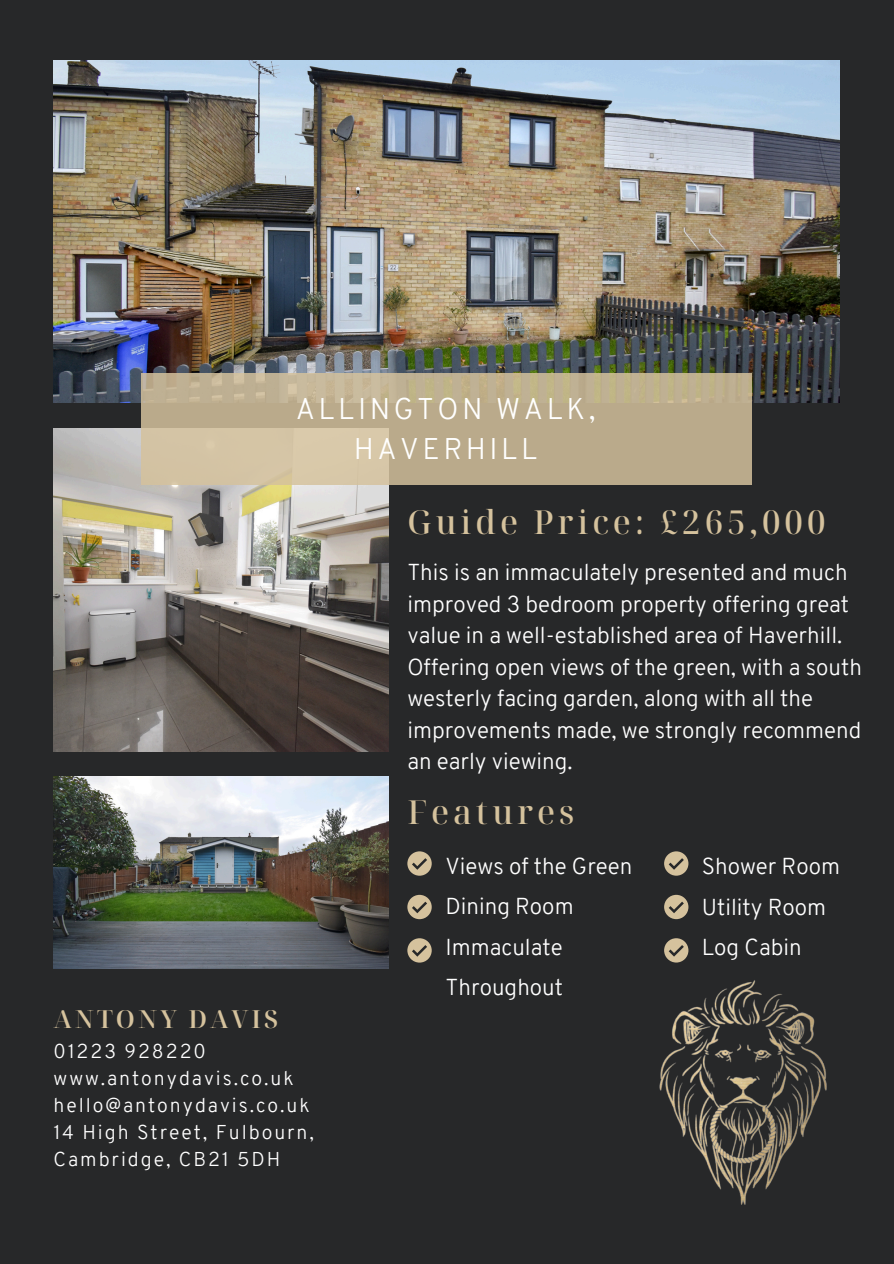
<style>
.page{position:relative;width:894px;height:1264px;background:#fff}
.page>*{position:absolute;margin:0;border:0;box-sizing:border-box;transform-origin:0 0}
.t1{font:500 33px "Noto Serif Display";letter-spacing:.12em;color:#d5c29d}
.t2{font:300 29.1px/40px "Overpass";letter-spacing:.12em;color:#fff;text-align:center}
.t3{font:600 24.75px "Noto Serif Display";letter-spacing:.12em;color:#d5c29d}
.t4{font:300 22.5px/31.5px "Overpass";color:#fff}
.t5{font:300 19.5px/27px "Overpass";letter-spacing:.1em;color:#fff}
</style>
<div class="page">
<div style="left:0;top:0;width:893px;height:1263px;background:#272829"></div>
<img style="left:54px;top:60px;width:785px;height:342px">
<img style="left:54px;top:429px;width:334px;height:323px">
<img style="left:54px;top:777px;width:334px;height:191px">
<svg style="left:407px;top:851px;width:24px;height:24px"></svg>
<svg style="left:664px;top:851px;width:24px;height:24px"></svg>
<svg style="left:407px;top:894px;width:24px;height:25px"></svg>
<svg style="left:664px;top:894px;width:24px;height:25px"></svg>
<svg style="left:407px;top:938px;width:24px;height:24px"></svg>
<svg style="left:664px;top:938px;width:24px;height:20px"></svg>
<img style="left:659px;top:958px;width:168px;height:247px">
<svg style="left:141px;top:373px;width:611px;height:111px;background:#c1b192"></svg>
<h1 class="t2" style="left:295px;top:391px;width:301px">ALLINGTON WALK,<br>HAVERHILL</h1>
<p class="t1" style="left:407px;top:499px;width:419px">Guide Price: £265,000</p>
<p class="t4" style="left:407px;top:558px;width:456px">This is an immaculately presented and much improved 3 bedroom property offering great value in a well-established area of Haverhill.<br>Offering open views of the green, with a south westerly facing garden, along with all the improvements made, we strongly recommend an early viewing.</p>
<p class="t3" style="left:54px;top:1001px;width:226px">ANTONY DAVIS</p>
<h1 class="t5" style="left:54px;top:1039px;width:154px">01223 928220</h1>
<p class="t5" style="left:54px;top:1066px;width:241px">www.antonydavis.co.uk</p>
<p class="t5" style="left:54px;top:1093px;width:257px">hello@antonydavis.co.uk</p>
<p class="t5" style="left:54px;top:1120px;width:262px">14 High Street, Fulbourn,<br>Cambridge, CB21 5DH</p>
<p class="t1" style="left:407px;top:789px;width:168px">Features</p>
<h3 class="t4" style="left:445px;top:847px;width:188px;line-height:40.5px">Views of the Green<br>Dining Room<br>Immaculate<br>Throughout</h3>
<h4 class="t4" style="left:701px;top:848px;width:140px;line-height:40.5px">Shower Room<br>Utility Room<br>Log Cabin</h4>
</div>
